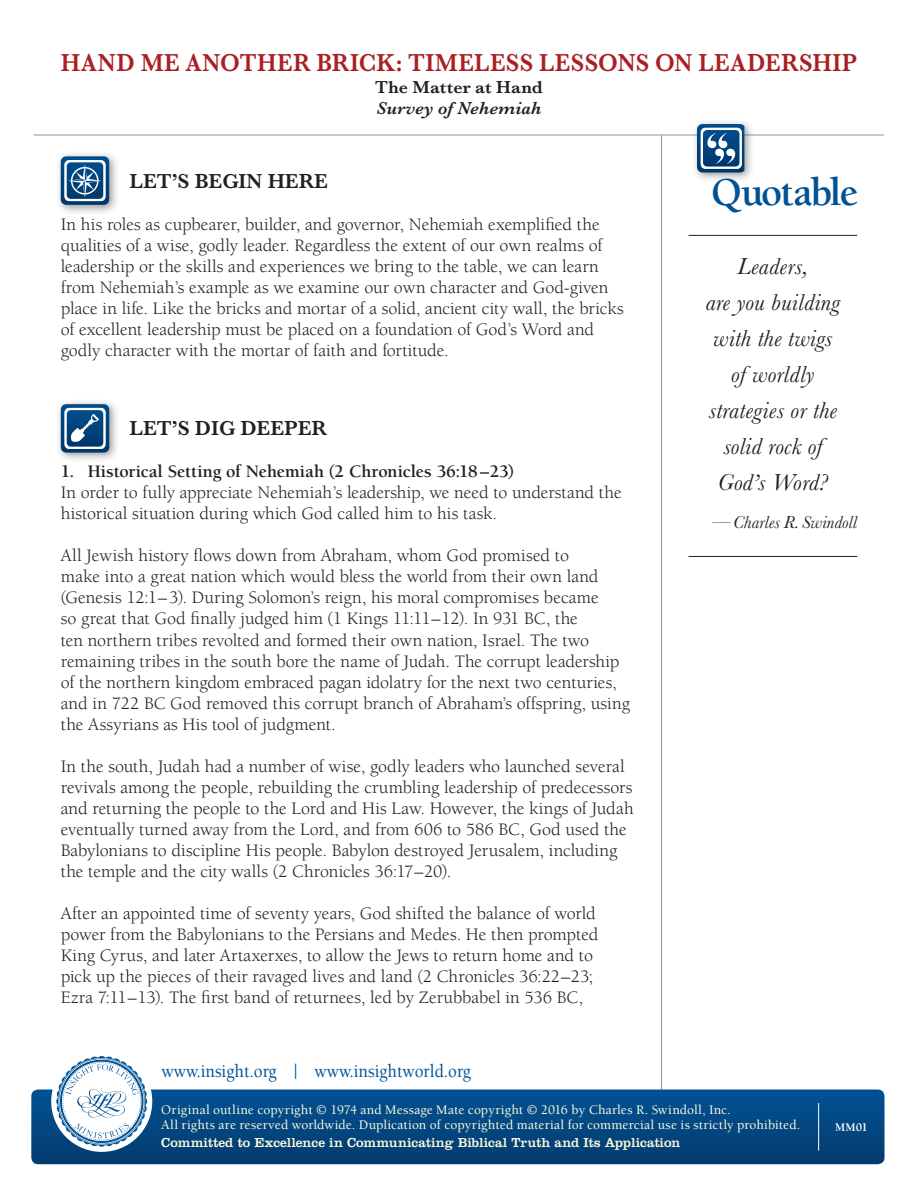
<style>
.page{position:relative;width:918px;height:1188px;background:#fff}
.page>*{position:absolute;margin:0;border:0;box-sizing:border-box;transform-origin:0 0}
.t1{font:700 40.5px "Berkeley";letter-spacing:-.04em;color:#005294}
.t2{font:600 25.5px "Baskerville";letter-spacing:.015em;color:#aa1f22;scale:.93 1}
.t3{font:italic 24px/36px "Baskerville";letter-spacing:.015em;color:#231f20;text-align:center}
.t4{font:600 21px "Baskerville";color:#231f20}
.t5{font:500 18.9px "Berkeley";color:#005294;scale:.9 1}
.t6{font:18px/21px "Berkeley";color:#231f20}
.t7{font:700 18px "Berkeley";letter-spacing:-.01em;color:#231f20}
.t8{font:italic 18px "Baskerville";letter-spacing:.01em;color:#231f20}
.t9{font:italic 600 18px "Baskerville";letter-spacing:.01em;color:#231f20}
.t10{font:600 18px "Baskerville";letter-spacing:.01em;color:#231f20}
.t11{font:500 13.5px/15px "Berkeley";letter-spacing:.01em;color:#fffcdc}
.t12{font:13.5px "Clarendon";letter-spacing:.005em;color:#fffcdc}
.t13{font:700 12px "Berkeley";color:#fff}
</style>
<div class="page">
<hr style="left:661px;top:135px;width:1px;height:962px;background:#939598">
<hr style="left:34px;top:135px;width:850px;height:1px;background:#939598">
<div style="left:31px;top:1090px;width:854px;height:74px;background:linear-gradient(to bottom,#015294,#043b6f);border-radius:7px"></div>
<div style="left:51px;top:1051px;width:101px;height:101px;background:#fff;border-radius:50%"></div>
<svg style="left:56px;top:1056px;width:91px;height:91px"></svg>
<hr style="left:818px;top:1103px;width:1px;height:48px;background:#fff">
<div style="left:56px;top:151px;width:64px;height:64px;background:#231f20;opacity:.45"></div>
<svg style="left:61px;top:156px;width:48px;height:49px;background:#4777a0"></svg>
<div style="left:56px;top:399px;width:64px;height:64px;background:#231f20;opacity:.45"></div>
<svg style="left:61px;top:404px;width:48px;height:49px"></svg>
<div style="left:692px;top:119px;width:63px;height:64px;background:#231f20;opacity:.45"></div>
<svg style="left:697px;top:124px;width:47px;height:49px"></svg>
<hr style="left:689px;top:235px;width:168px;height:1px;background:#231f20">
<hr style="left:689px;top:556px;width:168px;height:1px;background:#231f20">
<h2 class="t2" style="left:61px;top:45px;width:858px">HAND ME ANOTHER BRICK: TIMELESS LESSONS ON LEADERSHIP</h2>
<p class="t10" style="left:375px;top:74px;width:169px">The Matter at Hand</p>
<p class="t9" style="left:376px;top:96px;width:167px">Survey of Nehemiah</p>
<p class="t4" style="left:129px;top:166px;width:200px">LET’S BEGIN HERE</p>
<p class="t6" style="left:61px;top:214px;width:565px">In his roles as cupbearer, builder, and governor, Nehemiah exemplified the qualities of a wise, godly leader. Regardless the extent of our own realms of leadership or the skills and experiences we bring to the table, we can learn from Nehemiah’s example as we examine our own character and God-given place in life. Like the bricks and mortar of a solid, ancient city wall, the bricks of excellent leadership must be placed on a foundation of God’s Word and godly character with the mortar of faith and fortitude.</p>
<p class="t4" style="left:130px;top:414px;width:199px">LET’S DIG DEEPER</p>
<p class="t7" style="left:61px;top:462px;width:455px">1. Historical Setting of Nehemiah (2 Chronicles 36:18–23)</p>
<p class="t6" style="left:61px;top:483px;width:562px">In order to fully appreciate Nehemiah’s leadership, we need to understand the historical situation during which God called him to his task.</p>
<p class="t6" style="left:61px;top:546px;width:571px">All Jewish history flows down from Abraham, whom God promised to<br>make into a great nation which would bless the world from their own land (Genesis 12:1–3). During Solomon’s reign, his moral compromises became<br>so great that God finally judged him (1 Kings 11:11–12). In 931 BC, the<br>ten northern tribes revolted and formed their own nation, Israel. The two remaining tribes in the south bore the name of Judah. The corrupt leadership of the northern kingdom embraced pagan idolatry for the next two centuries, and in 722 BC God removed this corrupt branch of Abraham’s offspring, using the Assyrians as His tool of judgment.</p>
<p class="t6" style="left:61px;top:756px;width:575px">In the south, Judah had a number of wise, godly leaders who launched several revivals among the people, rebuilding the crumbling leadership of predecessors and returning the people to the Lord and His Law. However, the kings of Judah eventually turned away from the Lord, and from 606 to 586 BC, God used the Babylonians to discipline His people. Babylon destroyed Jerusalem, including the temple and the city walls (2 Chronicles 36:17–20).</p>
<p class="t6" style="left:61px;top:903px;width:539px">After an appointed time of seventy years, God shifted the balance of world power from the Babylonians to the Persians and Medes. He then prompted King Cyrus, and later Artaxerxes, to allow the Jews to return home and to pick up the pieces of their ravaged lives and land (2 Chronicles 36:22–23; Ezra 7:11–13). The first band of returnees, led by Zerubbabel in 536 BC,</p>
<p class="t5" style="left:162px;top:1061px;width:345px">www.insight.org | www.insightworld.org</p>
<h1 class="t1" style="left:711px;top:171px;width:149px">Quotable</h1>
<h3 class="t3" style="left:706px;top:249px;width:136px">Leaders,<br>are you building with the twigs of worldly strategies or the solid rock of<br>God’s Word?</h3>
<p class="t8" style="left:713px;top:510px;width:146px">—Charles R. Swindoll</p>
<p class="t11" style="left:161px;top:1103px;width:641px">Original outline copyright © 1974 and Message Mate copyright © 2016 by Charles R. Swindoll, Inc.<br>All rights are reserved worldwide. Duplication of copyrighted material for commercial use is strictly prohibited.</p>
<p class="t12" style="left:161px;top:1135px;width:521px">Committed to Excellence in Communicating Biblical Truth and Its Application</p>
<p class="t13" style="left:835px;top:1121px;width:34px">MM01</p>
</div>
